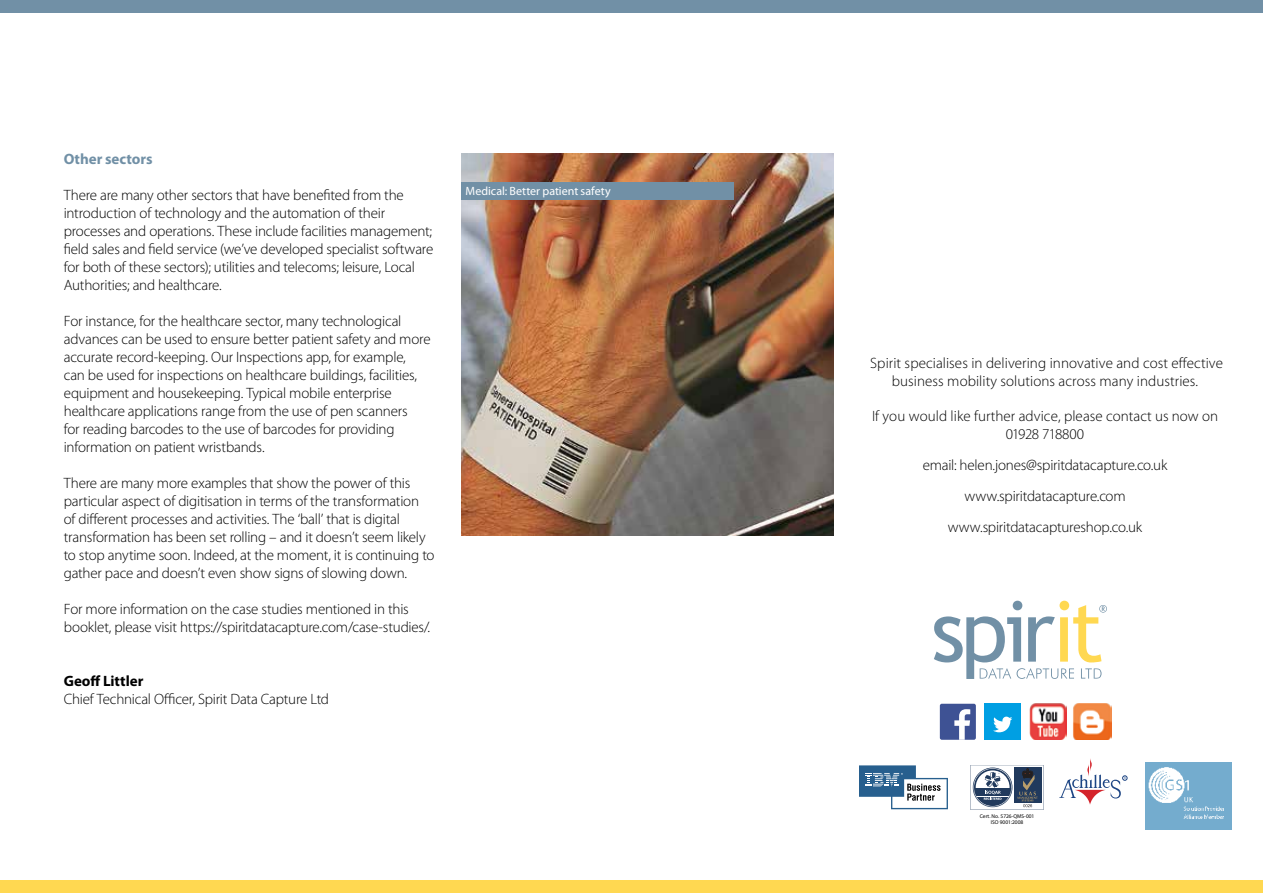
<style>
.page{position:relative;width:1263px;height:893px;background:#fff}
.page>*{position:absolute;margin:0;border:0;box-sizing:border-box;transform-origin:0 0}
.t1{font:300 15px/18px "Myriad Pro";letter-spacing:-.015em;color:#000}
.t2{font:15px/18px "Myriadlight";letter-spacing:.005em;color:#000;text-align:center}
.t3{font:15px/30.8px "Myriadlight";letter-spacing:-.015em;color:#000;text-align:center}
.t4{font:700 15px "Myriad Pro";color:#7190a6}
.t5{font:700 15px "Myriad Pro";color:#000}
.t6{font:12px "Myriad Pro";color:#fff}
.t7{font:5.4px/6.6px "Myriad";color:#000;text-align:center}
</style>
<div class="page">
<div style="left:0;top:880px;width:1263px;height:13px;background:#ffd851"></div>
<div style="left:0;top:0;width:1263px;height:13px;background:#7190a6"></div>
<img style="left:461px;top:153px;width:372px;height:383px">
<div style="left:461px;top:182px;width:272px;height:18px;background:#7190a6"></div>
<svg style="left:1059px;top:758px;width:68px;height:47px"></svg>
<svg style="left:859px;top:765px;width:89px;height:45px"></svg>
<img style="left:1145px;top:763px;width:86px;height:66px">
<svg style="left:970px;top:765px;width:74px;height:45px"></svg>
<div style="left:940px;top:704px;width:36px;height:36px;background:#3e5294;border-radius:2px"></div>
<svg style="left:954px;top:709px;width:16px;height:31px"></svg>
<img style="left:1029px;top:704px;width:38px;height:36px">
<div style="left:985px;top:704px;width:36px;height:36px;background:#009fe3"></div>
<svg style="left:993px;top:717px;width:19px;height:15px"></svg>
<img style="left:1073px;top:704px;width:39px;height:36px">
<svg style="left:934px;top:601px;width:173px;height:78px"></svg>
<p class="t4" style="left:64px;top:149px;width:90px">Other sectors</p>
<p class="t1" style="left:64px;top:186px;width:371px">There are many other sectors that have benefited from the introduction of technology and the automation of their processes and operations. These include facilities management; field sales and field service (we’ve developed specialist software for both of these sectors); utilities and telecoms; leisure, Local Authorities; and healthcare.</p>
<p class="t1" style="left:64px;top:312px;width:368px">For instance, for the healthcare sector, many technological advances can be used to ensure better patient safety and more accurate record-keeping. Our Inspections app, for example, can be used for inspections on healthcare buildings, facilities, equipment and housekeeping. Typical mobile enterprise healthcare applications range from the use of pen scanners<br>for reading barcodes to the use of barcodes for providing information on patient wristbands.</p>
<p class="t1" style="left:64px;top:474px;width:372px">There are many more examples that show the power of this particular aspect of digitisation in terms of the transformation of different processes and activities. The ‘ball’ that is digital transformation has been set rolling – and it doesn’t seem likely to stop anytime soon. Indeed, at the moment, it is continuing to gather pace and doesn’t even show signs of slowing down.</p>
<p class="t1" style="left:64px;top:600px;width:368px">For more information on the case studies mentioned in this booklet, please visit https://spiritdatacapture.com/case-studies/.</p>
<p class="t5" style="left:64px;top:671px;width:81px">Geoff Littler</p>
<p class="t1" style="left:64px;top:690px;width:267px">Chief Technical Officer, Spirit Data Capture Ltd</p>
<p class="t6" style="left:466px;top:184px;width:146px">Medical: Better patient safety</p>
<p class="t2" style="left:870px;top:355px;width:354px">Spirit specialises in delivering innovative and cost effective business mobility solutions across many industries.</p>
<p class="t2" style="left:872px;top:408px;width:347px">If you would like further advice, please contact us now on<br>01928 718800</p>
<p class="t3" style="left:923px;top:451px;width:246px">email: helen.jones@spiritdatacapture.co.uk www.spiritdatacapture.com www.spiritdatacaptureshop.co.uk</p>
<p class="t7" style="left:980px;top:813px;width:56px">Cert. No. 5726-QMS-001<br>ISO 9001:2008</p>
</div>
